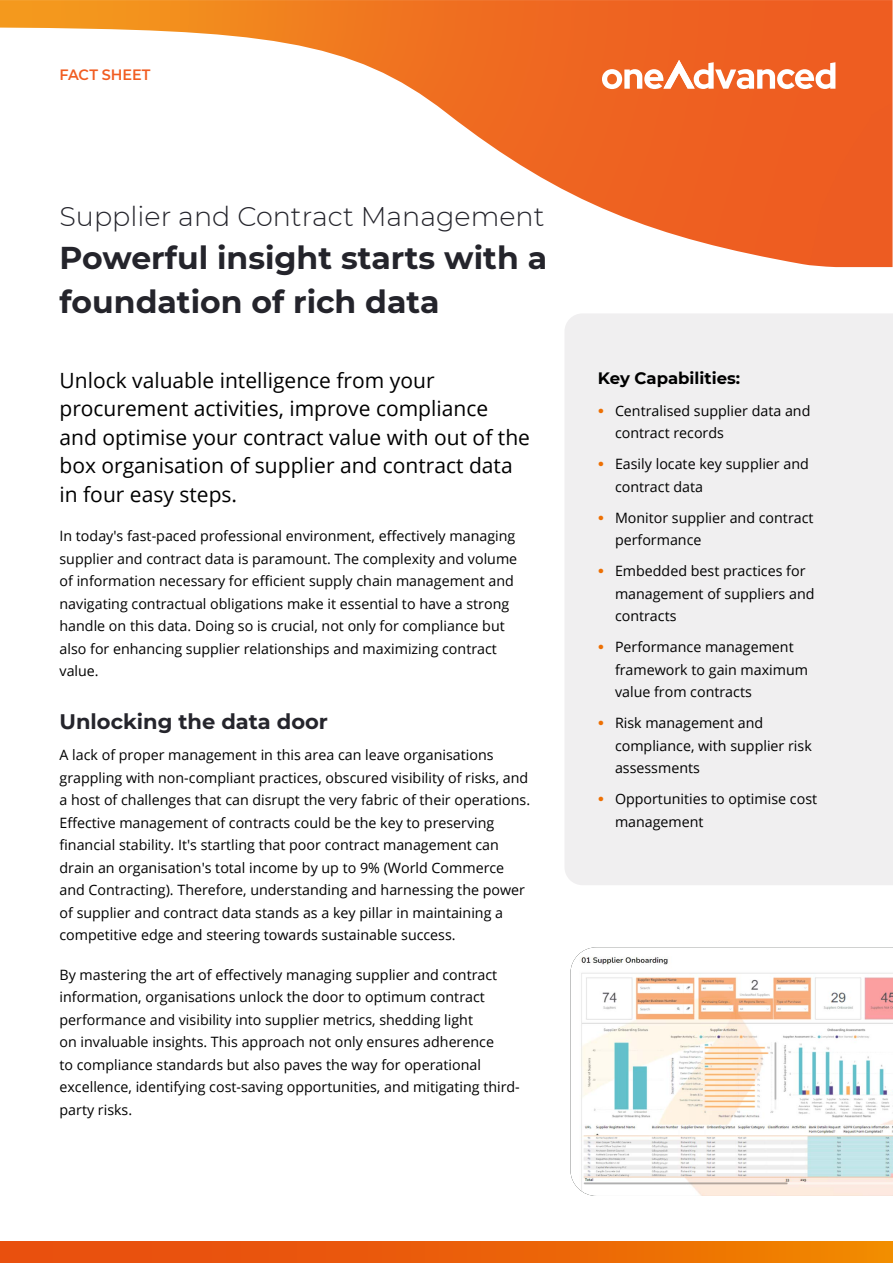
<style>
.page{position:relative;width:893px;height:1263px;background:#fff}
.page>*{position:absolute;margin:0;border:0;box-sizing:border-box;transform-origin:0 0}
.t1{font:700 31.5px/43.5px "Montserrat";color:#24242b}
.t2{font:300 27px "Montserrat";color:#24242b}
.t3{font:21px/28.5px "Open Sans";color:#000}
.t4{font:700 21px "Montserrat";color:#25252c}
.t5{font:700 16.5px "Montserrat";color:#000}
.t6{font:600 15px "Montserrat";letter-spacing:-.005em;color:#f15d22;scale:.96 1}
.t7{font:14.25px/22.5px "Open Sans";color:#000}
.s1{font-family:"Montserrat";font-weight:700;font-size:18px;color:#ed7004}
</style>
<div class="page">
<img style="left:0;top:0;width:892px;height:267px">
<div style="left:565px;top:314px;width:328px;height:571px;background:#f0eff0"></div>
<div style="left:0;top:1242px;width:893px;height:21px;background:linear-gradient(to right,#e74511,#f08200)"></div>
<svg style="left:602px;top:60px;width:233px;height:29px"></svg>
<img style="left:570px;top:947px;width:323px;height:249px">
<p class="t6" style="left:60px;top:64px;width:96px">FACT SHEET</p>
<h2 class="t2" style="left:60px;top:198px;width:486px">Supplier and Contract Management</h2>
<h1 class="t1" style="left:60px;top:235px;width:489px">Powerful insight starts with a foundation of rich data</h1>
<h3 class="t3" style="left:60px;top:365px;width:472px">Unlock valuable intelligence from your procurement activities, improve compliance and optimise your contract value with out of the box organisation of supplier and contract data in four easy steps.</h3>
<p class="t7" style="left:60px;top:525px;width:459px">In today's fast-paced professional environment, effectively managing supplier and contract data is paramount. The complexity and volume of information necessary for efficient supply chain management and navigating contractual obligations make it essential to have a strong handle on this data. Doing so is crucial, not only for compliance but also for enhancing supplier relationships and maximizing contract value.</p>
<h3 class="t4" style="left:60px;top:706px;width:270px">Unlocking the data door</h3>
<p class="t7" style="left:60px;top:743px;width:472px">A lack of proper management in this area can leave organisations grappling with non-compliant practices, obscured visibility of risks, and a host of challenges that can disrupt the very fabric of their operations.<br>Effective management of contracts could be the key to preserving financial stability. It's startling that poor contract management can drain an organisation's total income by up to 9% (World Commerce and Contracting). Therefore, understanding and harnessing the power of supplier and contract data stands as a key pillar in maintaining a competitive edge and steering towards sustainable success.</p>
<p class="t7" style="left:60px;top:963px;width:462px">By mastering the art of effectively managing supplier and contract information, organisations unlock the door to optimum contract performance and visibility into supplier metrics, shedding light<br>on invaluable insights. This approach not only ensures adherence<br>to compliance standards but also paves the way for operational excellence, identifying cost-saving opportunities, and mitigating third&shy;party risks.</p>
<p class="t5" style="left:598px;top:367px;width:144px">Key Capabilities:</p>
<p class="t7" style="left:615px;top:399px;width:197px;text-indent:-17px"><span class="s1">•</span> Centralised supplier data and contract records</p>
<p class="t7" style="left:615px;top:452px;width:195px;text-indent:-17px"><span class="s1">•</span> Easily locate key supplier and contract data</p>
<p class="t7" style="left:615px;top:506px;width:200px;text-indent:-17px"><span class="s1">•</span> Monitor supplier and contract performance</p>
<p class="t7" style="left:615px;top:559px;width:201px;text-indent:-17px"><span class="s1">•</span> Embedded best practices for management of suppliers and contracts</p>
<p class="t7" style="left:615px;top:635px;width:195px;text-indent:-17px"><span class="s1">•</span> Performance management framework to gain maximum value from contracts</p>
<p class="t7" style="left:615px;top:711px;width:198px;text-indent:-17px"><span class="s1">•</span> Risk management and compliance, with supplier risk assessments</p>
<p class="t7" style="left:615px;top:787px;width:204px;text-indent:-17px"><span class="s1">•</span> Opportunities to optimise cost management</p>
</div>
